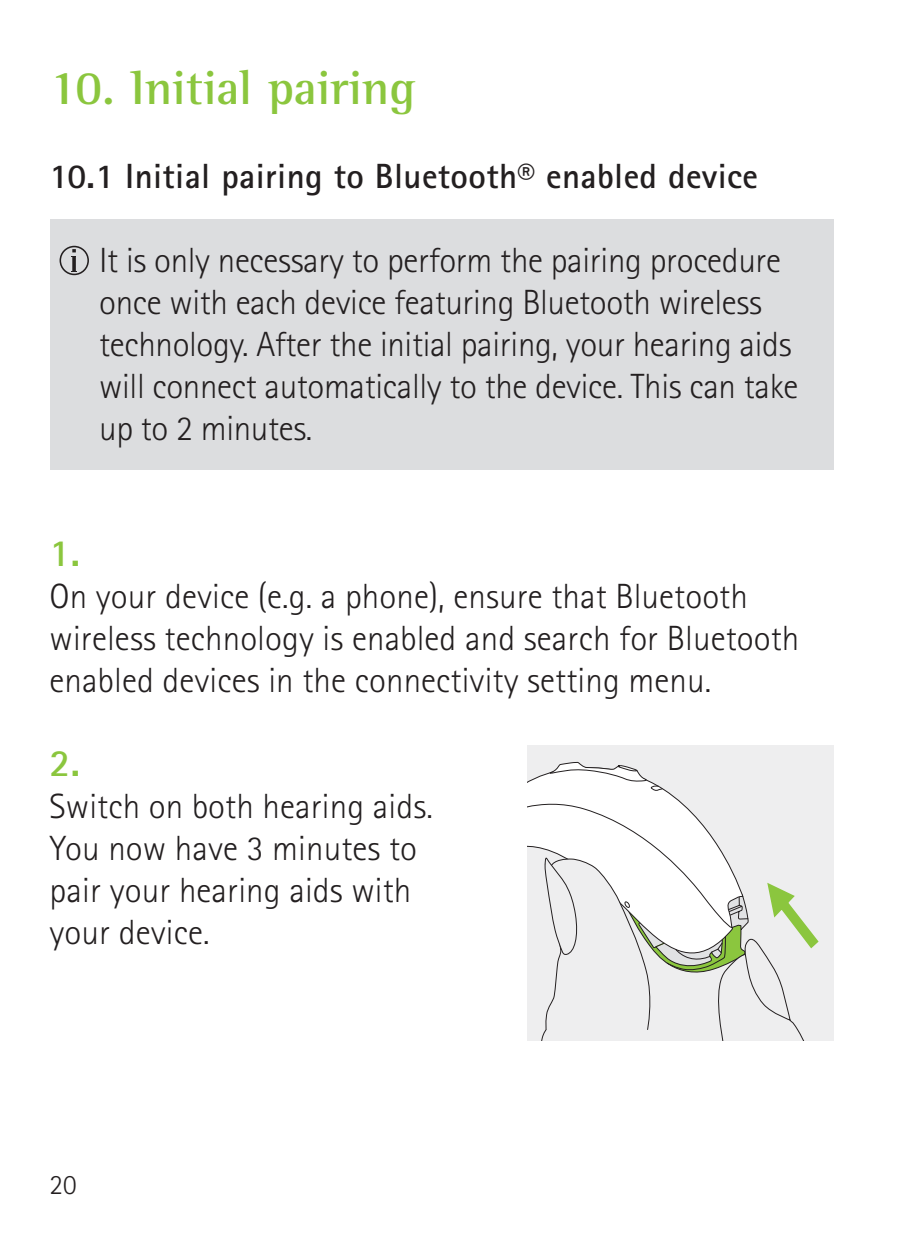
<style>
.page{position:relative;width:913px;height:1241px;background:#fff}
.page>*{position:absolute;margin:0;border:0;box-sizing:border-box;transform-origin:0 0}
.t1{font:700 49px "Rotis Semi Serif Pro";color:#8bc63e}
.t2{font:700 38.5px "Rotis Sans Serif Pro";color:#8bc63e}
.t3{font:300 35px/42px "Rotis Sans Serif Pro";letter-spacing:.005em;color:#231f20}
.t4{font:700 35px "Rotis Sans Serif Pro";letter-spacing:.01em;color:#231f20}
.t5{font:300 28px "Rotis Sans Serif Pro";color:#231f20}
</style>
<div class="page">
<div style="left:50px;top:219px;width:783px;height:250px;background:#dcdddf"></div>
<svg style="left:60px;top:246px;width:29px;height:29px"></svg>
<div style="left:527px;top:745px;width:306px;height:295px;background:#eeeeef"></div>
<svg style="left:527px;top:761px;width:292px;height:279px"></svg>
<h1 class="t1" style="left:50px;top:57px;width:368px">10. Initial pairing</h1>
<p class="t4" style="left:50px;top:153px;width:710px">10.1 Initial pairing to Bluetooth® enabled device</p>
<p class="t3" style="left:99px;top:239px;width:701px">It is only necessary to perform the pairing procedure once with each device featuring Bluetooth wireless technology. After the initial pairing, your hearing aids will connect automatically to the device. This can take up to 2 minutes.</p>
<p class="t2" style="left:50px;top:528px;width:32px">1.</p>
<p class="t3" style="left:50px;top:575px;width:751px">On your device (e.g. a phone), ensure that Bluetooth wireless technology is enabled and search for Bluetooth enabled devices in the connectivity setting menu.</p>
<p class="t2" style="left:50px;top:738px;width:32px">2.</p>
<p class="t3" style="left:50px;top:785px;width:385px">Switch on both hearing aids.<br>You now have 3 minutes to pair your hearing aids with your device.</p>
<p class="t5" style="left:50px;top:1168px;width:28px">20</p>
</div>
